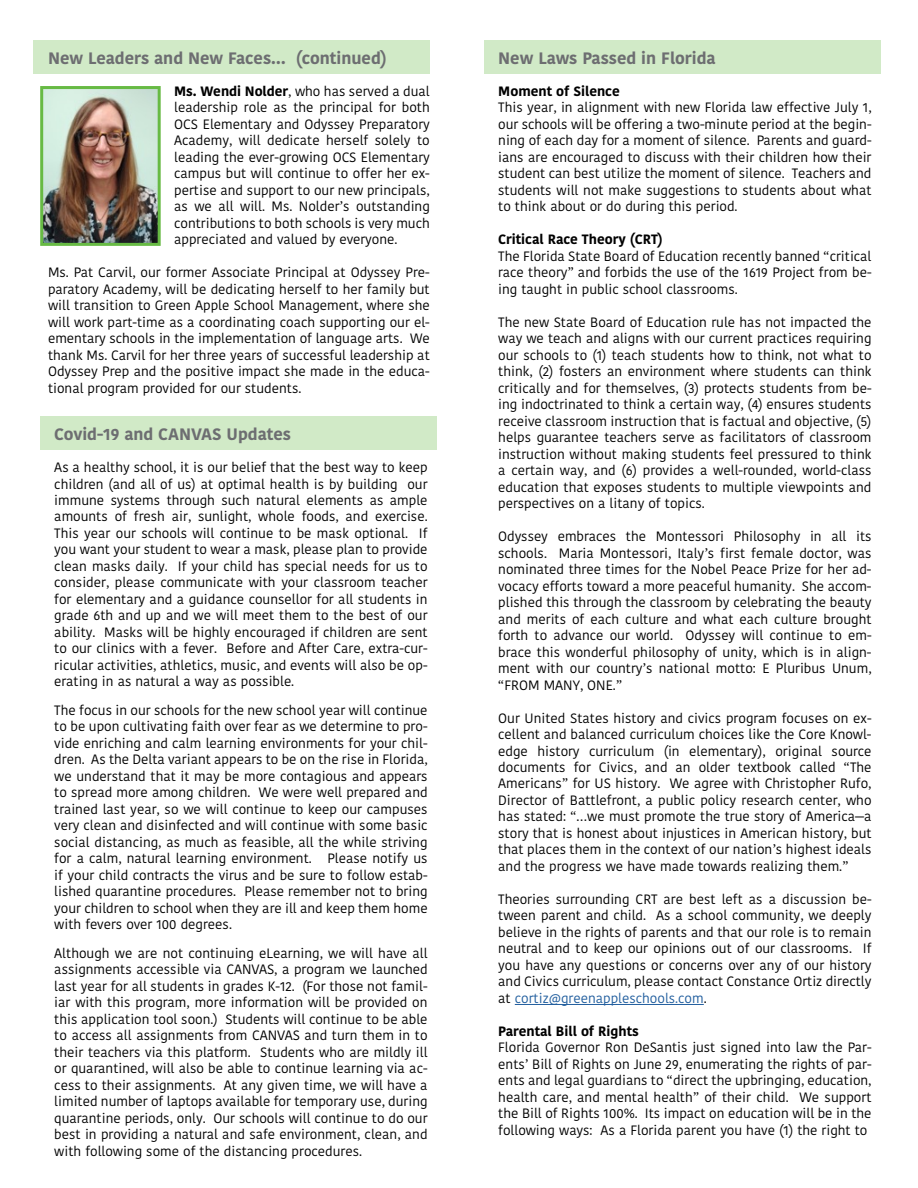
<style>
.page{position:relative;width:918px;height:1188px;background:#fff}
.page>*{position:absolute;margin:0;border:0;box-sizing:border-box;transform-origin:0 0}
.t1{font:700 16.5px "Kohinoor Telugu";color:#6d6e71}
.t2{font:13.5px/16.5px "Kohinoor Telugu";color:#000;text-align:justify}
.t3{font:700 13.5px "Kohinoor Telugu";color:#000}
.s1{font-weight:700}
.s2{color:#215e9e}
</style>
<div class="page">
<div style="left:33px;top:40px;width:397px;height:34px;background:#d1eac7"></div>
<div style="left:484px;top:40px;width:397px;height:34px;background:#d1eac7"></div>
<div style="left:41px;top:417px;width:396px;height:33px;background:#d1eac7"></div>
<hr style="left:515px;top:1004px;width:189px;height:1px;background:#215e9e">
<img style="left:44px;top:90px;width:113px;height:152px">
<div style="left:40px;top:86px;width:121px;height:160px;border:3px solid #67ba44"></div>
<p class="t1" style="left:48px;top:48px;width:340px">New Leaders and New Faces… (continued)</p>
<p class="t2" style="left:174px;top:83px;width:257px"><span class="s1">Ms. Wendi Nolder</span>, who has served a dual leadership role as the principal for both OCS Elementary and Odyssey Preparatory Academy, will dedicate herself solely to leading the ever-growing OCS Elementary campus but will continue to offer her ex&shy;pertise and support to our new principals, as we all will. Ms. Nolder’s outstanding contributions to both schools is very much appreciated and valued by everyone.</p>
<p class="t2" style="left:48px;top:264px;width:383px">Ms. Pat Carvil, our former Associate Principal at Odyssey Pre&shy;paratory Academy, will be dedicating herself to her family but will transition to Green Apple School Management, where she will work part-time as a coordinating coach supporting our el&shy;ementary schools in the implementation of language arts. We thank Ms. Carvil for her three years of successful leadership at Odyssey Prep and the positive impact she made in the educa&shy;tional program provided for our students.</p>
<p class="t1" style="left:54px;top:425px;width:238px">Covid-19 and CANVAS Updates</p>
<p class="t2" style="left:54px;top:459px;width:375px">As a healthy school, it is our belief that the best way to keep children (and all of us) at optimal health is by building our immune systems through such natural elements as ample amounts of fresh air, sunlight, whole foods, and exercise.<br>This year our schools will continue to be mask optional. If you want your student to wear a mask, please plan to provide clean masks daily. If your child has special needs for us to consider, please communicate with your classroom teacher for elementary and a guidance counsellor for all students in grade 6th and up and we will meet them to the best of our ability. Masks will be highly encouraged if children are sent to our clinics with a fever. Before and After Care, extra-cur&shy;ricular activities, athletics, music, and events will also be op&shy;erating in as natural a way as possible.</p>
<p class="t2" style="left:54px;top:702px;width:375px">The focus in our schools for the new school year will continue to be upon cultivating faith over fear as we determine to pro&shy;vide enriching and calm learning environments for your chil&shy;dren. As the Delta variant appears to be on the rise in Florida, we understand that it may be more contagious and appears to spread more among children. We were well prepared and trained last year, so we will continue to keep our campuses very clean and disinfected and will continue with some basic social distancing, as much as feasible, all the while striving for a calm, natural learning environment. Please notify us if your child contracts the virus and be sure to follow estab&shy;lished quarantine procedures. Please remember not to bring your children to school when they are ill and keep them home with fevers over 100 degrees.</p>
<p class="t2" style="left:54px;top:945px;width:375px">Although we are not continuing eLearning, we will have all assignments accessible via CANVAS, a program we launched last year for all students in grades K-12. (For those not famil&shy;iar with this program, more information will be provided on this application tool soon.) Students will continue to be able to access all assignments from CANVAS and turn them in to their teachers via this platform. Students who are mildly ill or quarantined, will also be able to continue learning via ac&shy;cess to their assignments. At any given time, we will have a limited number of laptops available for temporary use, during quarantine periods, only. Our schools will continue to do our best in providing a natural and safe environment, clean, and with following some of the distancing procedures.</p>
<p class="t1" style="left:498px;top:48px;width:219px">New Laws Passed in Florida</p>
<p class="t3" style="left:498px;top:83px;width:123px">Moment of Silence</p>
<p class="t2" style="left:498px;top:99px;width:375px">This year, in alignment with new Florida law effective July 1, our schools will be offering a two-minute period at the begin&shy;ning of each day for a moment of silence. Parents and guard&shy;ians are encouraged to discuss with their children how their student can best utilize the moment of silence. Teachers and students will not make suggestions to students about what to think about or do during this period.</p>
<p class="t3" style="left:498px;top:232px;width:166px">Critical Race Theory (CRT)</p>
<p class="t2" style="left:498px;top:248px;width:375px">The Florida State Board of Education recently banned “critical race theory” and forbids the use of the 1619 Project from be&shy;ing taught in public school classrooms.</p>
<p class="t2" style="left:498px;top:314px;width:375px">The new State Board of Education rule has not impacted the way we teach and aligns with our current practices requiring our schools to (1) teach students how to think, not what to think, (2) fosters an environment where students can think critically and for themselves, (3) protects students from be&shy;ing indoctrinated to think a certain way, (4) ensures students receive classroom instruction that is factual and objective, (5) helps guarantee teachers serve as facilitators of classroom instruction without making students feel pressured to think a certain way, and (6) provides a well-rounded, world-class education that exposes students to multiple viewpoints and perspectives on a litany of topics.</p>
<p class="t2" style="left:498px;top:528px;width:375px">Odyssey embraces the Montessori Philosophy in all its schools. Maria Montessori, Italy’s first female doctor, was nominated three times for the Nobel Peace Prize for her ad&shy;vocacy efforts toward a more peaceful humanity. She accom&shy;plished this through the classroom by celebrating the beauty and merits of each culture and what each culture brought forth to advance our world. Odyssey will continue to em&shy;brace this wonderful philosophy of unity, which is in align&shy;ment with our country’s national motto: E Pluribus Unum, “FROM MANY, ONE.”</p>
<p class="t2" style="left:498px;top:710px;width:375px">Our United States history and civics program focuses on ex&shy;cellent and balanced curriculum choices like the Core Knowl&shy;edge history curriculum (in elementary), original source documents for Civics, and an older textbook called “The Americans” for US history. We agree with Christopher Rufo, Director of Battlefront, a public policy research center, who has stated: “…we must promote the true story of America—a story that is honest about injustices in American history, but that places them in the context of our nation’s highest ideals and the progress we have made towards realizing them.”</p>
<p class="t2" style="left:498px;top:891px;width:375px">Theories surrounding CRT are best left as a discussion be&shy;tween parent and child. As a school community, we deeply believe in the rights of parents and that our role is to remain neutral and to keep our opinions out of our classrooms. If you have any questions or concerns over any of our history and Civics curriculum, please contact Constance Ortiz directly at <span class="s2">cortiz@greenappleschools.com</span>.</p>
<p class="t3" style="left:498px;top:1023px;width:142px">Parental Bill of Rights</p>
<p class="t2" style="left:498px;top:1040px;width:375px">Florida Governor Ron DeSantis just signed into law the Par&shy;ents’ Bill of Rights on June 29, enumerating the rights of par&shy;ents and legal guardians to “direct the upbringing, education, health care, and mental health” of their child. We support the Bill of Rights 100%. Its impact on education will be in the following ways: As a Florida parent you have (1) the right to</p>
</div>
